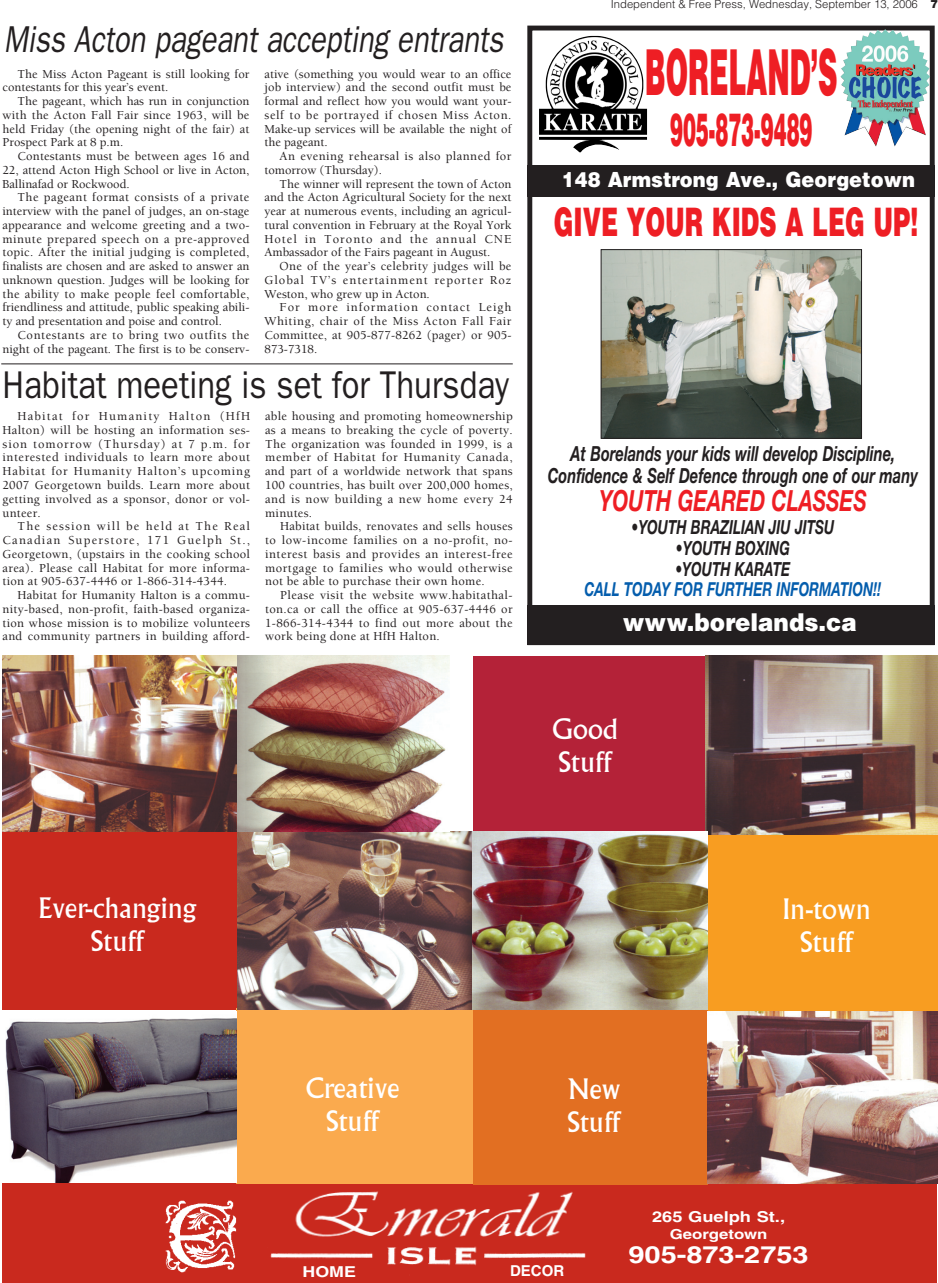
<style>
.page{position:relative;width:938px;height:1283px;background:#fff}
.page>*{position:absolute;margin:0;border:0;box-sizing:border-box;transform-origin:0 0}
.t1{font:900 63.38px "Helvetica";color:#ee1e24;scale:.42 1}
.t2{font:900 45.75px "Helvetica";color:#ee1e24;scale:.42 1}
.t3{font:900 39.38px "Helvetica";color:#ee1e24;scale:.6 1}
.t4{font:38.75px "Franklin Gothic";color:#231f20;scale:.85 1}
.t5{font:italic 37.5px "Franklin Gothic";color:#231f20;scale:.78 1}
.t6{font:italic 700 29.12px "Helvetica Neue";color:#ee1e24;scale:.71 1}
.t7{font:27.5px/33px "Albertus";color:#fff;text-align:center}
.t8{font:900 24.62px "Helvetica";color:#fff;scale:.94 1}
.t9{font:700 23.75px "Helvetica";color:#fff;scale:1.22 1}
.t10{font:italic 700 20.88px/22px "Helvetica Neue";color:#231f20;text-align:center;scale:.71 1}
.t11{font:900 20.88px "Helvetica";color:#fff;scale:.93 1}
.t12{font:italic 700 19.5px "Helvetica Neue";color:#231f20;scale:.71 1}
.t13{font:italic 700 19.25px "Helvetica Neue";color:#045dad;scale:.71 1}
.t14{font:700 15px "Helvetica";color:#fff;scale:1.22 1}
.t15{font:700 15px "Helvetica";color:#fff}
.t16{font:700 15px "Helvetica";color:#fff;scale:1.19 1}
.t17{font:700 13.75px "Helvetica";color:#fff;scale:1.22 1}
.t18{font:500 12.5px/13.8px "Berkeley";letter-spacing:.02em;color:#231f20;text-align:justify}
.t19{font:500 12.5px/13.8px "Berkeley";color:#231f20}
.t20{font:300 11.25px "Helvetica";color:#231f20}
.s1{font-weight:900}
</style>
<div class="page">
<div style="left:2px;top:1183px;width:935px;height:99px;background:#c9291e"></div>
<img style="left:270px;top:1191px;width:316px;height:75px">
<img style="left:165px;top:1200px;width:72px;height:73px">
<div style="left:2px;top:831px;width:235px;height:178px;background:#c9291e"></div>
<div style="left:472px;top:1009px;width:235px;height:175px;background:#e26f22"></div>
<div style="left:472px;top:656px;width:234px;height:175px;background:#b42238"></div>
<img style="left:2px;top:656px;width:447px;height:175px">
<div style="left:236px;top:1008px;width:236px;height:175px;background:#faaa4e"></div>
<div style="left:708px;top:833px;width:229px;height:178px;background:#f89d21"></div>
<img style="left:5px;top:1018px;width:231px;height:164px">
<img style="left:708px;top:1011px;width:229px;height:172px">
<img style="left:705px;top:656px;width:232px;height:178px">
<img style="left:237px;top:831px;width:471px;height:178px">
<div style="left:527px;top:26px;width:407px;height:619px;border:5px solid #231f20"></div>
<img style="left:539px;top:36px;width:108px;height:116px">
<div style="left:527px;top:165px;width:407px;height:32px;background:#231f20"></div>
<div style="left:527px;top:605px;width:407px;height:40px;background:#231f20"></div>
<img style="left:840px;top:29px;width:90px;height:118px">
<img style="left:602px;top:251px;width:257px;height:185px">
<div style="left:600px;top:249px;width:261px;height:189px;border:1px solid #231f20"></div>
<hr style="left:1px;top:363px;width:511px;height:1px;background:#231f20">
<h3 class="t5" style="left:4px;top:26px;width:648px">Miss Acton pageant accepting entrants</h3>
<p class="t19" style="left:2px;top:68px;width:248px;text-indent:15px">The Miss Acton Pageant is still looking for contestants for this year’s event.</p>
<p class="t18" style="left:2px;top:95px;width:248px;text-indent:15px">The pageant, which has run in conjunction with the Acton Fall Fair since 1963, will be held Friday (the opening night of the fair) at Prospect Park at 8 p.m.</p>
<p class="t18" style="left:2px;top:150px;width:248px;text-indent:15px">Contestants must be between ages 16 and 22, attend Acton High School or live in Acton, Ballinafad or Rockwood.</p>
<p class="t18" style="left:2px;top:192px;width:248px;text-indent:15px">The pageant format consists of a private interview with the panel of judges, an on-stage appearance and welcome greeting and a two&shy;minute prepared speech on a pre-approved topic. After the initial judging is completed, finalists are chosen and are asked to answer an unknown question. Judges will be looking for the ability to make people feel comfortable, friendliness and attitude, public speaking abili&shy;ty and presentation and poise and control.</p>
<p class="t19" style="left:2px;top:329px;width:248px;text-align:right">Contestants are to bring two outfits the night of the pageant. The first is to be conserv-</p>
<p class="t18" style="left:264px;top:68px;width:248px">ative (something you would wear to an office job interview) and the second outfit must be formal and reflect how you would want your&shy;self to be portrayed if chosen Miss Acton.<br>Make-up services will be available the night of the pageant.</p>
<p class="t18" style="left:264px;top:150px;width:248px;text-indent:15px">An evening rehearsal is also planned for tomorrow (Thursday).</p>
<p class="t18" style="left:264px;top:178px;width:248px;text-indent:15px">The winner will represent the town of Acton and the Acton Agricultural Society for the next year at numerous events, including an agricul&shy;tural convention in February at the Royal York Hotel in Toronto and the annual CNE Ambassador of the Fairs pageant in August.</p>
<p class="t18" style="left:264px;top:260px;width:248px;text-indent:15px">One of the year’s celebrity judges will be Global TV’s entertainment reporter Roz Weston, who grew up in Acton.</p>
<p class="t18" style="left:264px;top:302px;width:248px;text-indent:15px">For more information contact Leigh Whiting, chair of the Miss Acton Fall Fair Committee, at 905-877-8262 (pager) or 905- 873-7318.</p>
<h3 class="t4" style="left:2px;top:371px;width:597px">Habitat meeting is set for Thursday</h3>
<p class="t18" style="left:2px;top:410px;width:249px;text-indent:15px">Habitat for Humanity Halton (HfH Halton) will be hosting an information ses&shy;sion tomorrow (Thursday) at 7 p.m. for interested individuals to learn more about Habitat for Humanity Halton’s upcoming 2007 Georgetown builds. Learn more about getting involved as a sponsor, donor or vol&shy;unteer.</p>
<p class="t18" style="left:2px;top:520px;width:249px;text-indent:15px">The session will be held at The Real Canadian Superstore, 171 Guelph St., Georgetown, (upstairs in the cooking school area). Please call Habitat for more informa&shy;tion at 905-637-4446 or 1-866-314-4344.</p>
<p class="t18" style="left:2px;top:589px;width:249px;text-indent:15px">Habitat for Humanity Halton is a commu&shy;nity-based, non-profit, faith-based organiza&shy;tion whose mission is to mobilize volunteers and community partners in building afford-</p>
<p class="t18" style="left:265px;top:410px;width:249px">able housing and promoting homeownership as a means to breaking the cycle of poverty.<br>The organization was founded in 1999, is a member of Habitat for Humanity Canada, and part of a worldwide network that spans 100 countries, has built over 200,000 homes, and is now building a new home every 24 minutes.</p>
<p class="t18" style="left:265px;top:520px;width:249px;text-indent:15px">Habitat builds, renovates and sells houses to low-income families on a no-profit, no&shy;interest basis and provides an interest-free mortgage to families who would otherwise not be able to purchase their own home.</p>
<p class="t18" style="left:265px;top:589px;width:249px;text-indent:15px">Please visit the website www.habitathal&shy;ton.ca or call the office at 905-637-4446 or 1-866-314-4344 to find out more about the work being done at HfH Halton.</p>
<p class="t20" style="left:611px;top:0;width:328px">Independent &amp; Free Press, Wednesday, September 13, 2006 <span class="s1">7</span></p>
<h1 class="t1" style="left:645px;top:49px;width:460px">BORELAND’S</h1>
<h2 class="t2" style="left:670px;top:113px;width:341px">905-873-9489</h2>
<h3 class="t11" style="left:562px;top:172px;width:381px">148 Armstrong Ave., Georgetown</h3>
<h3 class="t3" style="left:553px;top:207px;width:609px">GIVE YOUR KIDS A LEG UP!</h3>
<h3 class="t10" style="left:547px;top:444px;width:523px">At Borelands your kids will develop Discipline,<br>Confidence &amp; Self Defence through one of our many</h3>
<h3 class="t6" style="left:599px;top:490px;width:378px">YOUTH GEARED CLASSES</h3>
<h3 class="t12" style="left:631px;top:520px;width:287px">•YOUTH BRAZILIAN JIU JITSU</h3>
<h3 class="t12" style="left:676px;top:541px;width:162px">•YOUTH BOXING</h3>
<h3 class="t12" style="left:675px;top:561px;width:163px">•YOUTH KARATE</h3>
<h3 class="t13" style="left:584px;top:582px;width:419px">CALL TODAY FOR FURTHER INFORMATION!!</h3>
<h3 class="t8" style="left:623px;top:613px;width:250px">www.borelands.ca</h3>
<h3 class="t7" style="left:552px;top:714px;width:67px;text-align:left">Good<br>Stuff</h3>
<h3 class="t7" style="left:39px;top:893px;width:159px">Ever-changing<br>Stuff</h3>
<h3 class="t7" style="left:782px;top:894px;width:90px">In-town<br>Stuff</h3>
<h3 class="t7" style="left:306px;top:1073px;width:95px">Creative<br>Stuff</h3>
<h3 class="t7" style="left:567px;top:1074px;width:55px;text-align:left">New<br>Stuff</h3>
<p class="t16" style="left:302px;top:1266px;width:47px">HOME</p>
<p class="t15" style="left:510px;top:1265px;width:56px">DECOR</p>
<p class="t14" style="left:652px;top:1211px;width:110px">265 Guelph St.,</p>
<p class="t17" style="left:670px;top:1229px;width:81px">Georgetown</p>
<h3 class="t9" style="left:628px;top:1245px;width:149px">905-873-2753</h3>
</div>
